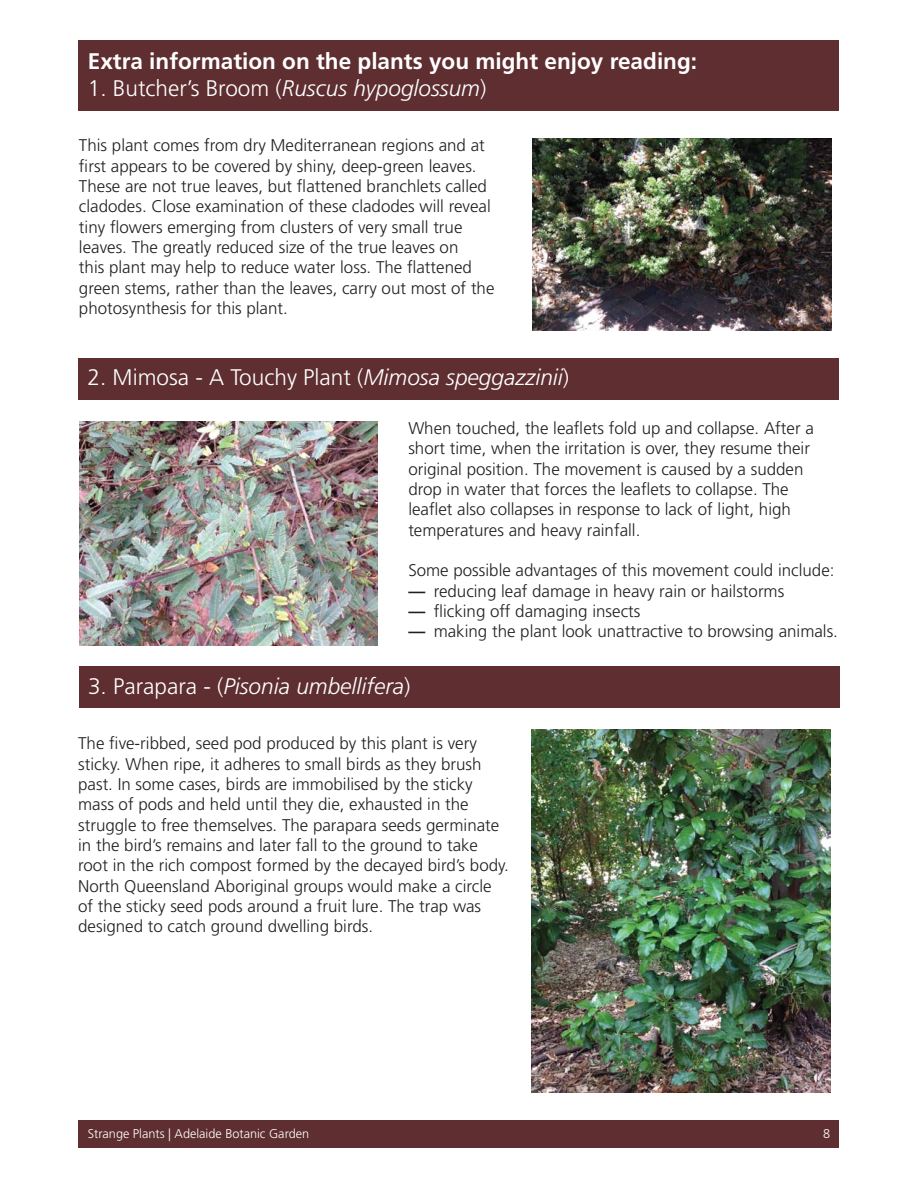
<style>
.page{position:relative;width:918px;height:1188px;background:#fff}
.page>*{position:absolute;margin:0;border:0;box-sizing:border-box;transform-origin:0 0}
.t1{font:300 22.65px "Frutiger LT Std";color:#fff}
.t2{font:700 22.65px "Frutiger LT Std";color:#fff}
.t3{font:italic 300 22.65px "Frutiger LT Std";color:#fff}
.t4{font:300 16.95px/20.2px "Frutiger LT Std";color:#231f20}
.t5{font:300 12.75px "Frutiger LT Std";color:#fff}
.s1{font-style:italic}
.s2{font-weight:700}
.s3{font-style:normal}
</style>
<div class="page">
<div style="left:79px;top:1121px;width:760px;height:27px;background:#5e2e31"></div>
<div style="left:79px;top:40px;width:760px;height:71px;background:#5e2e31"></div>
<div style="left:79px;top:358px;width:760px;height:42px;background:#5e2e31"></div>
<div style="left:79px;top:666px;width:760px;height:42px;background:#5e2e31"></div>
<img style="left:532px;top:139px;width:299px;height:192px">
<img style="left:79px;top:421px;width:299px;height:224px">
<img style="left:532px;top:730px;width:298px;height:362px">
<h1 class="t2" style="left:88px;top:51px;width:611px">Extra information on the plants you might enjoy reading:</h1>
<h1 class="t1" style="left:88px;top:78px;width:400px">1. Butcher’s Broom (<span class="s1">Ruscus hypoglossum</span>)</h1>
<p class="t4" style="left:79px;top:136px;width:417px">This plant comes from dry Mediterranean regions and at first appears to be covered by shiny, deep-green leaves.<br>These are not true leaves, but flattened branchlets called cladodes. Close examination of these cladodes will reveal tiny flowers emerging from clusters of very small true leaves. The greatly reduced size of the true leaves on<br>this plant may help to reduce water loss. The flattened green stems, rather than the leaves, carry out most of the photosynthesis for this plant.</p>
<h1 class="t1" style="left:88px;top:368px;width:483px">2. Mimosa - A Touchy Plant (<span class="s1">Mimosa speggazzinii</span>)</h1>
<p class="t4" style="left:408px;top:419px;width:407px">When touched, the leaflets fold up and collapse. After a short time, when the irritation is over, they resume their original position. The movement is caused by a sudden drop in water that forces the leaflets to collapse. The leaflet also collapses in response to lack of light, high temperatures and heavy rainfall.</p>
<p class="t4" style="left:408px;top:561px;width:428px">Some possible advantages of this movement could include:</p>
<p class="t4" style="left:408px;top:581px;width:378px"><span class="s2">—</span> reducing leaf damage in heavy rain or hailstorms</p>
<p class="t4" style="left:408px;top:602px;width:234px"><span class="s2">—</span> flicking off damaging insects</p>
<p class="t4" style="left:408px;top:622px;width:431px"><span class="s2">—</span> making the plant look unattractive to browsing animals.</p>
<h1 class="t3" style="left:88px;top:673px;width:324px"><span class="s3">3. Parapara - (</span>Pisonia umbellifera<span class="s3">)</span></h1>
<p class="t4" style="left:78px;top:734px;width:432px">The five-ribbed, seed pod produced by this plant is very sticky. When ripe, it adheres to small birds as they brush past. In some cases, birds are immobilised by the sticky mass of pods and held until they die, exhausted in the struggle to free themselves. The parapara seeds germinate in the bird’s remains and later fall to the ground to take root in the rich compost formed by the decayed bird’s body.<br>North Queensland Aboriginal groups would make a circle of the sticky seed pods around a fruit lure. The trap was designed to catch ground dwelling birds.</p>
<p class="t5" style="left:88px;top:1129px;width:223px">Strange Plants | Adelaide Botanic Garden</p>
<p class="t5" style="left:823px;top:1129px;width:9px">8</p>
</div>
